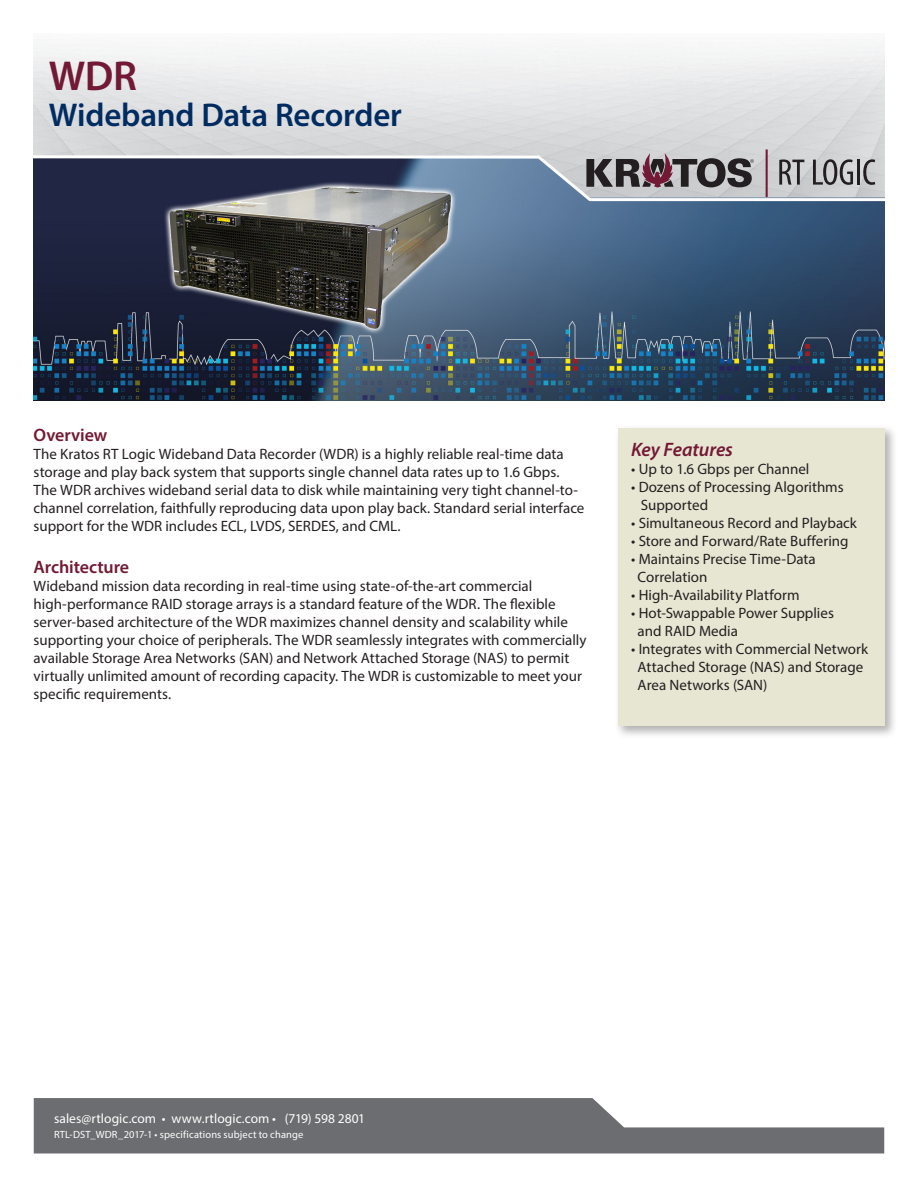
<style>
.page{position:relative;width:918px;height:1188px;background:#fff}
.page>*{position:absolute;margin:0;border:0;box-sizing:border-box;transform-origin:0 0}
.Main_Title{font:600 42px "Myriad Pro";color:#721935}
.SubTitle{font:600 33px "Myriad Pro";letter-spacing:-.005em;color:#002c62}
.Box_Title{font:italic 600 19.5px "Myriad Pro";letter-spacing:-.01em;color:#721935}
.Heading_1{font:600 18px "Myriad Pro";letter-spacing:-.005em;color:#721935}
.Body_Text{font:15px/18px "Myriad Pro";color:#231f20}
.Footer9{font:13.5px "Myriad Pro";letter-spacing:.005em;color:#fff}
.t1{font:10.5px "Myriad Pro";letter-spacing:.015em;color:#fff}
</style>
<div class="page">
<svg style="left:34px;top:1098px;width:850px;height:56px;fill:#6c6d70"></svg>
<hr style="left:766px;top:149px;width:2px;height:48px;background:#721935">
<div style="left:614px;top:424px;width:283px;height:315px;background:#231f20;opacity:.35"></div>
<div style="left:618px;top:428px;width:266px;height:298px;background:#e7e6d3"></div>
<img style="left:34px;top:203px;width:850px;height:197px">
<svg style="left:33px;top:153px;width:852px;height:50px;background:#757b8c"></svg>
<p class="Main_Title" style="left:49px;top:50px;width:90px">WDR</p>
<p class="SubTitle" style="left:49px;top:94px;width:355px">Wideband Data Recorder</p>
<p class="Heading_1" style="left:34px;top:424px;width:75px">Overview</p>
<p class="Body_Text" style="left:34px;top:445px;width:552px">The Kratos RT Logic Wideband Data Recorder (WDR) is a highly reliable real-time data storage and play back system that supports single channel data rates up to 1.6 Gbps.<br>The WDR archives wideband serial data to disk while maintaining very tight channel-to&shy;channel correlation, faithfully reproducing data upon play back. Standard serial interface support for the WDR includes ECL, LVDS, SERDES, and CML.</p>
<p class="Heading_1" style="left:34px;top:556px;width:97px">Architecture</p>
<p class="Body_Text" style="left:34px;top:577px;width:554px">Wideband mission data recording in real-time using state-of-the-art commercial high-performance RAID storage arrays is a standard feature of the WDR. The flexible server-based architecture of the WDR maximizes channel density and scalability while supporting your choice of peripherals. The WDR seamlessly integrates with commercially available Storage Area Networks (SAN) and Network Attached Storage (NAS) to permit virtually unlimited amount of recording capacity. The WDR is customizable to meet your specific requirements.</p>
<p class="Box_Title" style="left:631px;top:437px;width:103px">Key Features</p>
<p class="Body_Text" style="left:631px;top:460px;width:180px">• Up to 1.6 Gbps per Channel</p>
<p class="Body_Text" style="left:641px;top:478px;width:204px;text-indent:-10px">• Dozens of Processing Algorithms<br>Supported</p>
<p class="Body_Text" style="left:631px;top:514px;width:227px">• Simultaneous Record and Playback</p>
<p class="Body_Text" style="left:631px;top:532px;width:219px">• Store and Forward/Rate Buffering</p>
<p class="Body_Text" style="left:638px;top:550px;width:180px;text-indent:-6px">• Maintains Precise Time-Data<br>Correlation</p>
<p class="Body_Text" style="left:631px;top:586px;width:170px">• High-Availability Platform</p>
<p class="Body_Text" style="left:638px;top:604px;width:198px;text-indent:-6px">• Hot-Swappable Power Supplies and RAID Media</p>
<p class="Body_Text" style="left:638px;top:640px;width:232px;text-indent:-6px">• Integrates with Commercial Network<br>Attached Storage (NAS) and Storage<br>Area Networks (SAN)</p>
<p class="Footer9" style="left:54px;top:1110px;width:313px">sales@rtlogic.com • www.rtlogic.com • (719) 598 2801</p>
<p class="t1" style="left:54px;top:1128px;width:251px">RTL-DST_WDR_2017-1 • specifications subject to change</p>
</div>
